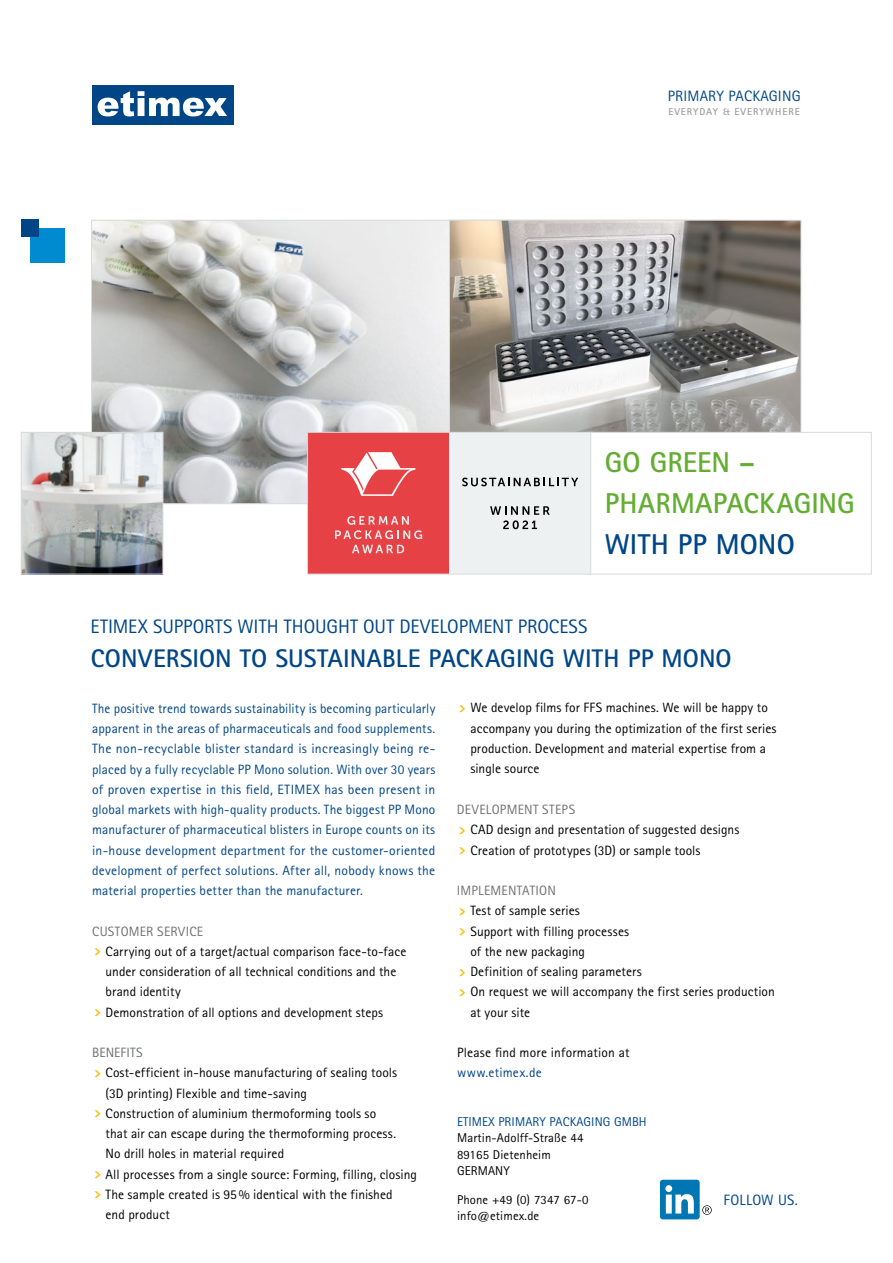
<style>
.page{position:relative;width:893px;height:1263px;background:#fff}
.page>*{position:absolute;margin:0;border:0;box-sizing:border-box;transform-origin:0 0}
.t1{font:700 28.65px/41.2px "Rotis Sans Serif Std";letter-spacing:.005em;color:#63ae32}
.t2{font:700 28.65px "Rotis Sans Serif Std";letter-spacing:.005em;color:#004687}
.t3{font:700 25.5px "Rotis Sans Serif Std";letter-spacing:.005em;color:#004687}
.t4{font:19.5px "Rotis Sans Serif Std";color:#004687}
.t5{font:15px "Rotis Sans Serif Std";letter-spacing:.01em;color:#004687}
.t6{font:13.5px/20.2px "Rotis Sans Serif Std";letter-spacing:.005em;color:#000}
.t7{font:13.5px/20.2px "Rotis Sans Serif Std";letter-spacing:.015em;color:#004687;text-align:justify}
.t8{font:13.5px "Rotis Sans Serif Std";letter-spacing:.015em;color:#707172}
.t9{font:12.75px/16.5px "Rotis Sans Serif Std";letter-spacing:.01em;color:#000}
.t10{font:12.75px "Rotis Sans Serif Std";letter-spacing:.01em;color:#004687}
.t11{font:700 10.05px "Rotis Sans Serif Std";letter-spacing:.095em;color:#9c9e9f}
.s1{font-family:"Neo Sans Pro";font-weight:500;font-style:italic;color:#fabb00}
.s2{color:#707172}
</style>
<div class="page">
<img style="left:93px;top:222px;width:356px;height:280px">
<img style="left:451px;top:222px;width:348px;height:210px">
<div style="left:30px;top:228px;width:35px;height:35px;background:#008bd0"></div>
<div style="left:21px;top:219px;width:18px;height:18px;background:#004687"></div>
<div style="left:660px;top:1180px;width:40px;height:39px;background:#0076b2;border-radius:3px"></div>
<svg style="left:665px;top:1185px;width:29px;height:28px"></svg>
<svg style="left:702px;top:1205px;width:10px;height:10px"></svg>
<img style="left:23px;top:434px;width:138px;height:138px">
<div style="left:21px;top:432px;width:142px;height:142px;border:1px solid #d9dadb"></div>
<div style="left:587px;top:432px;width:285px;height:142px;background:#fff;border:1px solid #d9dadb"></div>
<div style="left:308px;top:432px;width:144px;height:142px;background:#e64145"></div>
<svg style="left:341px;top:452px;width:74px;height:44px"></svg>
<svg style="left:335px;top:516px;width:87px;height:23px"></svg>
<svg style="left:352px;top:545px;width:52px;height:8px"></svg>
<div style="left:449px;top:432px;width:142px;height:142px;background:#eef1f2"></div>
<svg style="left:462px;top:478px;width:116px;height:8px"></svg>
<svg style="left:490px;top:506px;width:60px;height:23px"></svg>
<div style="left:307px;top:432px;width:284px;height:142px;border:1px solid #d9dadb"></div>
<div style="left:92px;top:85px;width:142px;height:39px;background:#004687"></div>
<svg style="left:98px;top:91px;width:129px;height:25px"></svg>
<p class="t5" style="left:668px;top:87px;width:134px">PRIMARY PACKAGING</p>
<p class="t11" style="left:668px;top:105px;width:133px">EVERYDAY &amp; EVERYWHERE</p>
<h1 class="t1" style="left:605px;top:441px;width:251px">GO GREEN –<br>PHARMAPACKAGING</h1>
<h1 class="t2" style="left:605px;top:526px;width:191px">WITH PP MONO</h1>
<h3 class="t4" style="left:91px;top:615px;width:498px">ETIMEX SUPPORTS WITH THOUGHT OUT DEVELOPMENT PROCESS</h3>
<h2 class="t3" style="left:91px;top:643px;width:642px">CONVERSION TO SUSTAINABLE PACKAGING WITH PP MONO</h2>
<p class="t7" style="left:92px;top:698px;width:345px">The positive trend towards sustainability is becoming particularly apparent in the areas of pharmaceuticals and food supplements.<br>The non-recyclable blister standard is increasingly being re&shy;placed by a fully recyclable PP Mono solution. With over 30 years of proven expertise in this field, ETIMEX has been present in global markets with high-quality products. The biggest PP Mono manufacturer of pharmaceutical blisters in Europe counts on its in-house development department for the customer-oriented development of perfect solutions. After all, nobody knows the material properties better than the manufacturer.</p>
<p class="t8" style="left:92px;top:923px;width:113px">CUSTOMER SERVICE</p>
<p class="t6" style="left:92px;top:941px;width:316px"><span class="s1">&gt;</span> Carrying out of a target/actual comparison face-to-face</p>
<p class="t6" style="left:106px;top:961px;width:292px">under consideration of all technical conditions and the</p>
<p class="t6" style="left:106px;top:982px;width:77px">brand identity</p>
<p class="t6" style="left:92px;top:1002px;width:292px"><span class="s1">&gt;</span> Demonstration of all options and development steps</p>
<p class="t8" style="left:92px;top:1045px;width:52px">BENEFITS</p>
<p class="t6" style="left:92px;top:1063px;width:307px"><span class="s1">&gt;</span> Cost-efficient in-house manufacturing of sealing tools</p>
<p class="t6" style="left:106px;top:1083px;width:203px">(3D printing) Flexible and time-saving</p>
<p class="t6" style="left:92px;top:1103px;width:286px"><span class="s1">&gt;</span> Construction of aluminium thermoforming tools so</p>
<p class="t6" style="left:106px;top:1123px;width:292px">that air can escape during the thermoforming process.</p>
<p class="t6" style="left:106px;top:1144px;width:180px">No drill holes in material required</p>
<p class="t6" style="left:92px;top:1164px;width:326px"><span class="s1">&gt;</span> All processes from a single source: Forming, filling, closing</p>
<p class="t6" style="left:92px;top:1184px;width:302px"><span class="s1">&gt;</span> The sample created is 95% identical with the finished</p>
<p class="t6" style="left:106px;top:1204px;width:66px">end product</p>
<p class="t6" style="left:470px;top:698px;width:308px;text-indent:-14px"><span class="s1">&gt;</span> We develop films for FFS machines. We will be happy to accompany you during the optimization of the first series production. Development and material expertise from a single source</p>
<p class="t6" style="left:457px;top:799px;width:284px"><span class="s2">DEVELOPMENT STEPS<br></span><span class="s1">&gt;</span> CAD design and presentation of suggested designs <span class="s1">&gt;</span> Creation of prototypes (3D) or sample tools</p>
<p class="t8" style="left:457px;top:883px;width:101px">IMPLEMENTATION</p>
<p class="t6" style="left:457px;top:901px;width:124px"><span class="s1">&gt;</span> Test of sample series</p>
<p class="t6" style="left:457px;top:921px;width:174px"><span class="s1">&gt;</span> Support with filling processes</p>
<p class="t6" style="left:470px;top:941px;width:116px">of the new packaging</p>
<p class="t6" style="left:457px;top:961px;width:186px"><span class="s1">&gt;</span> Definition of sealing parameters</p>
<p class="t6" style="left:457px;top:982px;width:320px"><span class="s1">&gt;</span> On request we will accompany the first series production</p>
<p class="t6" style="left:470px;top:1002px;width:61px">at your site</p>
<p class="t6" style="left:457px;top:1042px;width:174px">Please find more information at</p>
<p class="t7" style="left:457px;top:1063px;width:86px">www.etimex.de</p>
<p class="t10" style="left:457px;top:1114px;width:191px">ETIMEX PRIMARY PACKAGING GMBH</p>
<p class="t9" style="left:457px;top:1130px;width:128px">Martin-Adolff-Straße 44<br>89165 Dietenheim<br>GERMANY</p>
<p class="t9" style="left:457px;top:1191px;width:133px">Phone +49 (0) 7347 67-0 info@etimex.de</p>
<p class="t5" style="left:723px;top:1191px;width:76px">FOLLOW US.</p>
</div>
